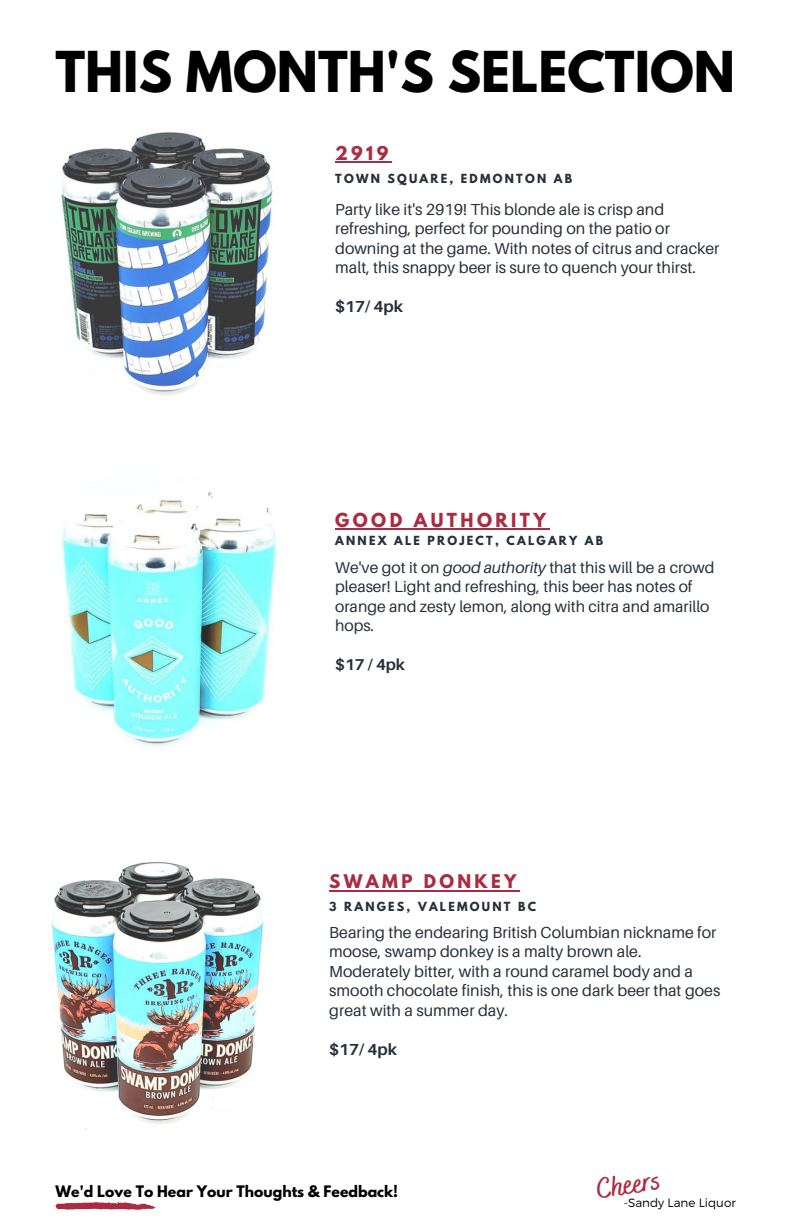
<style>
.page{position:relative;width:792px;height:1224px;background:#fff}
.page>*{position:absolute;margin:0;border:0;box-sizing:border-box;transform-origin:0 0}
.t1{font:700 49.9px "League Spartan";color:#000}
.t2{font:700 28.1px "Bakerie Smooth";color:#aa2c42}
.t3{font:700 17.1px "League Spartan";letter-spacing:.2em;color:#aa2c42}
.t4{font:700 16.9px "League Spartan";color:#aa2c42}
.t5{font:700 16.7px "League Spartan";letter-spacing:.2em;color:#aa2c42}
.t6{font:16px/19.5px "Aileron";color:#282f3a}
.t7{font:700 16px "Aileron";color:#282f3a}
.t8{font:15.8px/19.5px "Aileron";color:#282f3a}
.t9{font:700 15.8px "Aileron";color:#282f3a}
.t10{font:700 14.1px "League Spartan";color:#000}
.t11{font:300 12px "Montserrat";color:#000}
.t12{font:700 11.1px "League Spartan";letter-spacing:.2em;color:#282f3a}
.s1{font-style:italic}
</style>
<div class="page">
<svg style="left:56px;top:1202px;width:100px;height:8px"></svg>
<img style="left:51px;top:862px;width:212px;height:268px">
<img style="left:61px;top:132px;width:214px;height:263px">
<img style="left:61px;top:492px;width:218px;height:255px">
<hr style="left:335px;top:161px;width:57px;height:2px;background:#aa2c42">
<hr style="left:335px;top:528px;width:215px;height:2px;background:#aa2c42">
<hr style="left:329px;top:890px;width:191px;height:1px;background:#aa2c42">
<p class="t1" style="left:56px;top:47px;width:681px">THIS MONTH'S SELECTION</p>
<p class="t4" style="left:335px;top:144px;width:55px">2919</p>
<p class="t12" style="left:335px;top:173px;width:238px">TOWN SQUARE, EDMONTON AB</p>
<p class="t6" style="left:335px;top:199px;width:386px">Party like it's 2919! This blonde ale is crisp and refreshing, perfect for pounding on the patio or downing at the game. With notes of citrus and cracker malt, this snappy beer is sure to quench your thirst.</p>
<p class="t7" style="left:335px;top:297px;width:69px">$17/ 4pk</p>
<p class="t3" style="left:335px;top:511px;width:212px">GOOD AUTHORITY</p>
<p class="t12" style="left:335px;top:535px;width:270px">ANNEX ALE PROJECT, CALGARY AB</p>
<p class="t8" style="left:335px;top:557px;width:381px">We've got it on <span class="s1">good authority</span> that this will be a crowd pleaser! Light and refreshing, this beer has notes of orange and zesty lemon, along with citra and amarillo hops.</p>
<p class="t9" style="left:335px;top:655px;width:71px">$17 / 4pk</p>
<p class="t5" style="left:329px;top:873px;width:189px">SWAMP DONKEY</p>
<p class="t12" style="left:329px;top:901px;width:208px">3 RANGES, VALEMOUNT BC</p>
<p class="t6" style="left:329px;top:922px;width:393px">Bearing the endearing British Columbian nickname for moose, swamp donkey is a malty brown ale.<br>Moderately bitter, with a round caramel body and a smooth chocolate finish, this is one dark beer that goes great with a summer day.</p>
<p class="t7" style="left:329px;top:1039px;width:69px">$17/ 4pk</p>
<p class="t10" style="left:56px;top:1185px;width:344px">We'd Love To Hear Your Thoughts &amp; Feedback!</p>
<p class="t2" style="left:595px;top:1172px;width:66px;rotate:-8deg">Cheers</p>
<p class="t11" style="left:624px;top:1195px;width:114px">-Sandy Lane Liquor</p>
</div>
